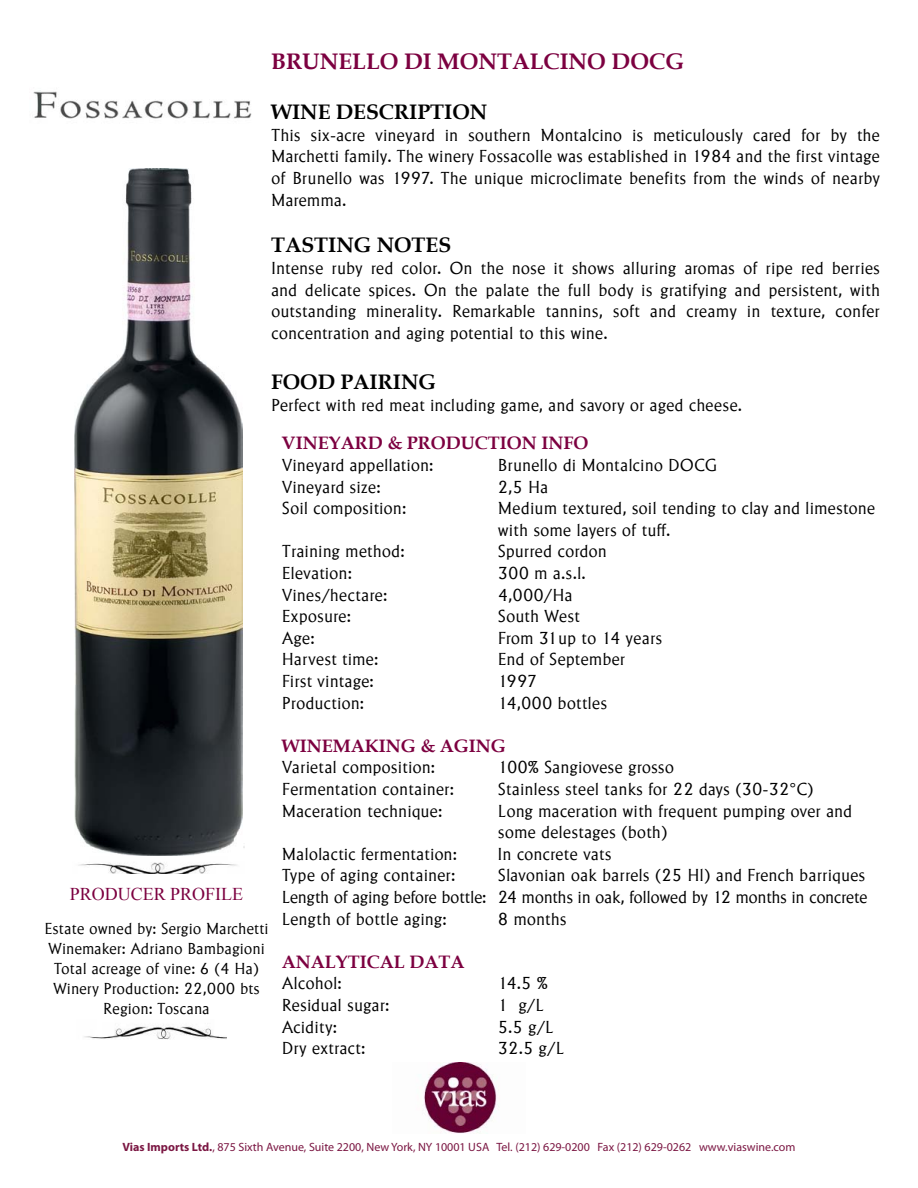
<style>
.page{position:relative;width:918px;height:1188px;background:#fff}
.page>*{position:absolute;margin:0;border:0;box-sizing:border-box;transform-origin:0 0}
.t1{font:700 22.5px "Book Antiqua";color:#7c0040}
.t2{font:700 21px "Book Antiqua";color:#000}
.t3{font:300 18px/21.6px "Adelon";letter-spacing:-.005em;color:#000}
.t4{font:700 18px "Book Antiqua";color:#7c0040}
.t5{font:18px "Times New Roman";color:#7c0040}
.t6{font:300 16.5px/19.8px "Adelon";letter-spacing:-.005em;color:#000;text-align:center}
.t7{font:12px "Myriad Pro";color:#7b1743}
.s1{font-weight:700}
</style>
<div class="page">
<img style="left:78px;top:846px;width:167px;height:27px">
<img style="left:84px;top:1026px;width:143px;height:14px">
<img style="left:424px;top:1062px;width:73px;height:72px">
<img style="left:33px;top:90px;width:219px;height:29px">
<img style="left:75px;top:168px;width:167px;height:687px">
<p class="t1" style="left:271px;top:46px;width:415px">BRUNELLO DI MONTALCINO DOCG</p>
<p class="t2" style="left:271px;top:98px;width:218px">WINE DESCRIPTION</p>
<p class="t3" style="left:271px;top:124px;width:611px;text-align:justify">This six-acre vineyard in southern Montalcino is meticulously cared for by the Marchetti family. The winery Fossacolle was established in 1984 and the first vintage of Brunello was 1997. The unique microclimate benefits from the winds of nearby Maremma.</p>
<p class="t2" style="left:271px;top:231px;width:182px">TASTING NOTES</p>
<p class="t3" style="left:271px;top:258px;width:611px;text-align:justify">Intense ruby red color. On the nose it shows alluring aromas of ripe red berries and delicate spices. On the palate the full body is gratifying and persistent, with outstanding minerality. Remarkable tannins, soft and creamy in texture, confer concentration and aging potential to this wine.</p>
<p class="t2" style="left:271px;top:368px;width:167px">FOOD PAIRING</p>
<p class="t3" style="left:271px;top:394px;width:473px">Perfect with red meat including game, and savory or aged cheese.</p>
<p class="t4" style="left:282px;top:431px;width:308px">VINEYARD &amp; PRODUCTION INFO</p>
<p class="t3" style="left:282px;top:454px;width:153px">Vineyard appellation:</p>
<p class="t3" style="left:498px;top:454px;width:221px">Brunello di Montalcino DOCG</p>
<p class="t3" style="left:282px;top:476px;width:100px">Vineyard size:</p>
<p class="t3" style="left:498px;top:476px;width:52px">2,5 Ha</p>
<p class="t3" style="left:282px;top:498px;width:126px">Soil composition:</p>
<p class="t3" style="left:498px;top:498px;width:379px">Medium textured, soil tending to clay and limestone with some layers of tuff.</p>
<p class="t3" style="left:282px;top:541px;width:155px">Training method: -</p>
<p class="t3" style="left:498px;top:541px;width:110px">Spurred cordon</p>
<p class="t3" style="left:282px;top:562px;width:72px">Elevation:</p>
<p class="t3" style="left:498px;top:562px;width:90px">300 m a.s.l.</p>
<p class="t3" style="left:282px;top:584px;width:107px">Vines/hectare:</p>
<p class="t3" style="left:498px;top:584px;width:76px">4,000/Ha</p>
<p class="t3" style="left:282px;top:606px;width:71px">Exposure:</p>
<p class="t3" style="left:498px;top:606px;width:84px">South West</p>
<p class="t3" style="left:282px;top:627px;width:34px">Age:</p>
<p class="t3" style="left:498px;top:627px;width:166px">From 31up to 14 years</p>
<p class="t3" style="left:282px;top:649px;width:98px">Harvest time:</p>
<p class="t3" style="left:498px;top:649px;width:129px">End of September</p>
<p class="t3" style="left:282px;top:670px;width:94px">First vintage:</p>
<p class="t3" style="left:498px;top:670px;width:41px">1997</p>
<p class="t3" style="left:282px;top:692px;width:84px">Production:</p>
<p class="t3" style="left:498px;top:692px;width:111px">14,000 bottles</p>
<p class="t4" style="left:282px;top:733px;width:225px">WINEMAKING &amp; AGING</p>
<p class="t3" style="left:282px;top:757px;width:155px">Varietal composition:</p>
<p class="t3" style="left:498px;top:757px;width:178px">100% Sangiovese grosso</p>
<p class="t3" style="left:282px;top:778px;width:174px">Fermentation container:</p>
<p class="t3" style="left:498px;top:778px;width:318px">Stainless steel tanks for 22 days (30-32°C)</p>
<p class="t3" style="left:282px;top:800px;width:162px">Maceration technique:</p>
<p class="t3" style="left:498px;top:800px;width:356px">Long maceration with frequent pumping over and some delestages (both)</p>
<p class="t3" style="left:282px;top:843px;width:177px">Malolactic fermentation:</p>
<p class="t3" style="left:497px;top:843px;width:116px">In concrete vats</p>
<p class="t3" style="left:282px;top:865px;width:175px">Type of aging container:</p>
<p class="t3" style="left:282px;top:865px;width:587px;text-indent:216px">Slavonian oak barrels (25 Hl) and French barriques<br>Length of aging before bottle: 24 months in oak, followed by 12 months in concrete<br>Length of bottle aging:</p>
<p class="t5" style="left:70px;top:882px;width:175px">PRODUCER PROFILE</p>
<p class="t6" style="left:44px;top:919px;width:226px">Estate owned by: Sergio Marchetti<br>Winemaker: Adriano Bambagioni<br>Total acreage of vine: 6 (4 Ha)<br>Winery Production: 22,000 bts<br>Region: Toscana</p>
<p class="t3" style="left:498px;top:908px;width:70px">8 months</p>
<p class="t4" style="left:282px;top:949px;width:184px">ANALYTICAL DATA</p>
<p class="t3" style="left:282px;top:973px;width:62px">Alcohol:</p>
<p class="t3" style="left:498px;top:973px;width:51px">14.5 %</p>
<p class="t3" style="left:282px;top:994px;width:109px">Residual sugar:</p>
<p class="t3" style="left:498px;top:994px;width:48px">1 g/L</p>
<p class="t3" style="left:282px;top:1016px;width:57px">Acidity:</p>
<p class="t3" style="left:498px;top:1016px;width:57px">5.5 g/L</p>
<p class="t3" style="left:282px;top:1038px;width:85px">Dry extract:</p>
<p class="t3" style="left:498px;top:1038px;width:68px">32.5 g/L</p>
<p class="t7" style="left:123px;top:1139px;width:674px"><span class="s1">Vias Imports Ltd.</span>, 875 Sixth Avenue, Suite 2200, New York, NY 10001 USA Tel. (212) 629-0200 Fax (212) 629-0262 www.viaswine.com</p>
</div>
